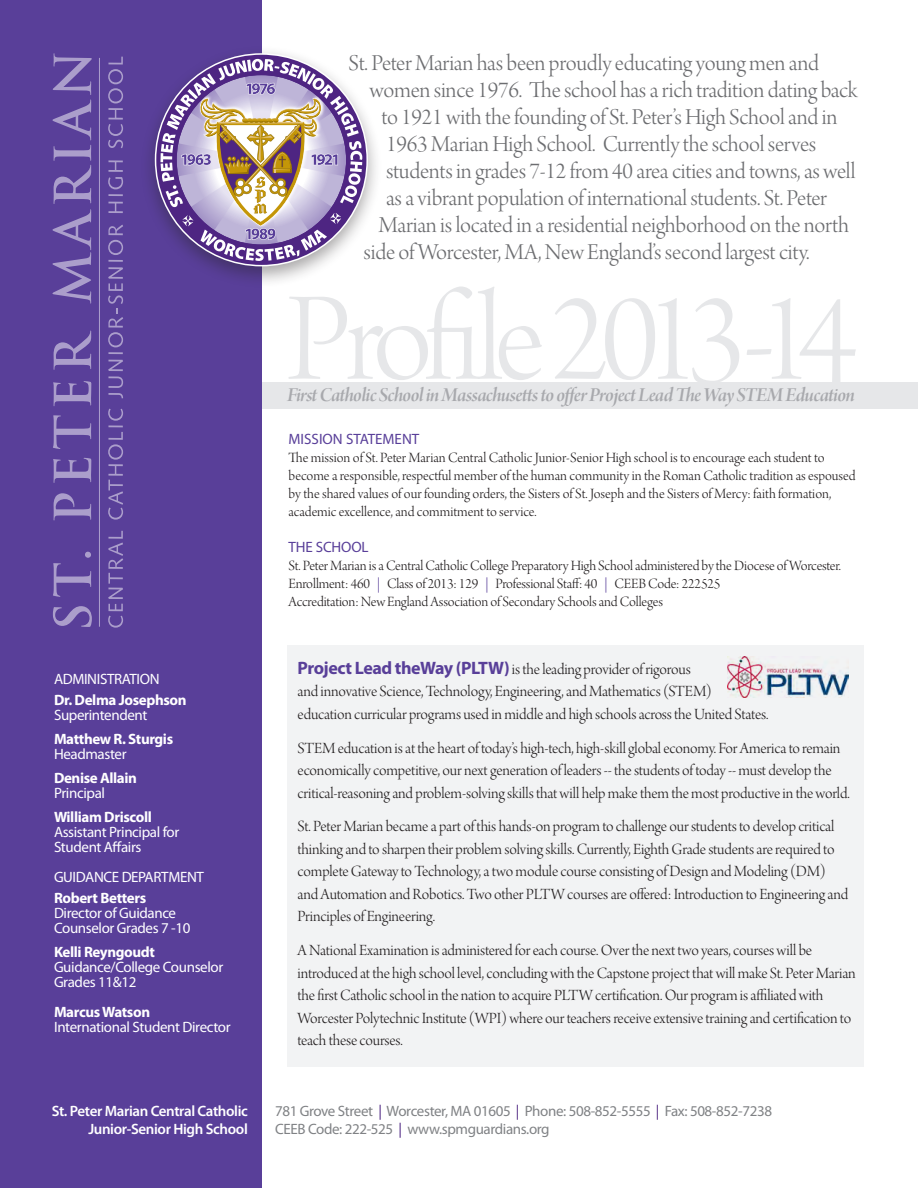
<style>
.page{position:relative;width:918px;height:1188px;background:#fff}
.page>*{position:absolute;margin:0;border:0;box-sizing:border-box;transform-origin:0 0}
.t1{font:133.05px "Arno Pro Light Display";letter-spacing:-.075em;color:#e6e7e9}
.t2{font:24px "Arno Pro Light Display";letter-spacing:-.01em;color:#6c6d70}
.t3{font:21px "Arno Pro Smbd Italic Display";letter-spacing:-.03em;color:#a8a9ad}
.t4{font:16.5px/22.5px "Arno Pro Light Display";letter-spacing:-.01em;color:#231f20}
.t5{font:15px/18px "Arno Pro Light Display";letter-spacing:-.005em;color:#231f20}
.t6{font:15px/15px "Myriad Pro";letter-spacing:-.025em;color:#fff}
.t7{font:15px "Myriad Pro";letter-spacing:-.025em;color:#808285}
.t8{font:700 15px "Myriad Pro";letter-spacing:-.025em;color:#fff}
.t9{font:600 15px "Myriad Pro";letter-spacing:-.025em;color:#fff}
.t10{font:15px "Myriad Pro";color:#593f99}
.s1{color:#593f99}
.s2{font-family:"Myriad Pro";font-weight:700;font-size:18px;color:#593f99}
.s3{color:#4e2582}
</style>
<div class="page">
<div style="left:261px;top:382px;width:657px;height:27px;background:#e6e7e9"></div>
<div style="left:0;top:0;width:262px;height:1188px;background:#593f99"></div>
<div style="left:139px;top:44px;width:244px;height:244px;background:#231f20;opacity:.4"></div>
<svg style="left:156px;top:54px;width:211px;height:212px"></svg>
<svg style="left:160px;top:59px;width:202px;height:202px"></svg>
<svg style="left:53px;top:606px;width:39px;height:21px"></svg>
<svg style="left:53px;top:552px;width:38px;height:45px"></svg>
<svg style="left:54px;top:493px;width:37px;height:28px"></svg>
<svg style="left:53px;top:458px;width:38px;height:25px"></svg>
<svg style="left:53px;top:415px;width:38px;height:34px"></svg>
<svg style="left:53px;top:381px;width:38px;height:25px"></svg>
<svg style="left:54px;top:331px;width:37px;height:39px"></svg>
<svg style="left:52px;top:53px;width:40px;height:251px"></svg>
<svg style="left:108px;top:531px;width:15px;height:97px"></svg>
<svg style="left:108px;top:409px;width:15px;height:111px"></svg>
<svg style="left:108px;top:360px;width:15px;height:38px"></svg>
<svg style="left:108px;top:225px;width:15px;height:129px"></svg>
<svg style="left:108px;top:202px;width:15px;height:11px"></svg>
<svg style="left:108px;top:160px;width:15px;height:36px"></svg>
<svg style="left:108px;top:57px;width:15px;height:91px"></svg>
<hr style="left:99px;top:58px;width:1px;height:569px;background:#fff">
<div style="left:287px;top:645px;width:577px;height:421px;background:#f2f3f4"></div>
<img style="left:728px;top:657px;width:121px;height:40px">
<p class="t6" style="left:54px;top:671px;width:107px">ADMINISTRATION</p>
<p class="t8" style="left:54px;top:691px;width:134px">Dr. Delma Josephson</p>
<p class="t6" style="left:54px;top:707px;width:95px">Superintendent</p>
<p class="t8" style="left:54px;top:730px;width:121px">Matthew R. Sturgis</p>
<p class="t6" style="left:54px;top:746px;width:74px">Headmaster</p>
<p class="t8" style="left:54px;top:769px;width:85px">Denise Allain</p>
<p class="t6" style="left:54px;top:785px;width:53px">Principal</p>
<p class="t8" style="left:54px;top:808px;width:99px">William Driscoll</p>
<p class="t6" style="left:54px;top:824px;width:127px">Assistant Principal for<br>Student Affairs</p>
<p class="t6" style="left:54px;top:869px;width:152px">GUIDANCE DEPARTMENT</p>
<p class="t8" style="left:54px;top:889px;width:94px">Robert Betters</p>
<p class="t6" style="left:54px;top:905px;width:124px">Director of Guidance</p>
<p class="t6" style="left:54px;top:920px;width:138px">Counselor Grades 7 -10</p>
<p class="t8" style="left:54px;top:943px;width:102px">Kelli Reyngoudt</p>
<p class="t6" style="left:54px;top:959px;width:171px">Guidance/College Counselor<br>Grades 11&amp;12</p>
<p class="t8" style="left:54px;top:1003px;width:98px">Marcus Watson</p>
<p class="t6" style="left:54px;top:1019px;width:178px">International Student Director</p>
<p class="t9" style="left:52px;top:1101px;width:198px">St. Peter Marian Central Catholic</p>
<p class="t9" style="left:88px;top:1119px;width:161px">Junior-Senior High School</p>
<p class="t2" style="left:349px;top:50px;width:472px">St. Peter Marian has been proudly educating young men and</p>
<p class="t2" style="left:370px;top:77px;width:490px">women since 1976. The school has a rich tradition dating back</p>
<p class="t2" style="left:382px;top:104px;width:457px">to 1921 with the founding of St. Peter’s High School and in</p>
<p class="t2" style="left:386px;top:131px;width:432px">1963 Marian High School. Currently the school serves</p>
<p class="t2" style="left:386px;top:158px;width:471px">students in grades 7-12 from 40 area cities and towns, as well</p>
<p class="t2" style="left:386px;top:185px;width:442px">as a vibrant population of international students. St. Peter</p>
<p class="t2" style="left:379px;top:212px;width:472px">Marian is located in a residential neighborhood on the north</p>
<p class="t2" style="left:364px;top:239px;width:447px">side of Worcester, MA, New England’s second largest city.</p>
<p class="t1" style="left:286px;top:267px;width:573px">Profile 2013-14</p>
<p class="t3" style="left:287px;top:383px;width:569px">First Catholic School in Massachusetts to offer Project Lead The Way STEM Education</p>
<p class="t10" style="left:289px;top:430px;width:132px">MISSION STATEMENT</p>
<p class="t5" style="left:289px;top:450px;width:569px">The mission of St. Peter Marian Central Catholic Junior-Senior High school is to encourage each student to become a responsible, respectful member of the human community in the Roman Catholic tradition as espoused by the shared values of our founding orders, the Sisters of St. Joseph and the Sisters of Mercy: faith formation, academic excellence, and commitment to service.</p>
<p class="t10" style="left:289px;top:538px;width:82px">THE SCHOOL</p>
<p class="t5" style="left:289px;top:558px;width:554px">St. Peter Marian is a Central Catholic College Preparatory High School administered by the Diocese of Worcester.</p>
<p class="t5" style="left:289px;top:576px;width:433px">Enrollment: 460 <span class="s1">|</span> Class of 2013: 129 <span class="s1">|</span> Professional Staff: 40 <span class="s1">|</span> CEEB Code: 222525</p>
<p class="t5" style="left:289px;top:594px;width:376px">Accreditation: New England Association of Secondary Schools and Colleges</p>
<p class="t4" style="left:298px;top:659px;width:472px"><span class="s2">Project Lead theWay (PLTW)</span>is the leading provider of rigorous<br>and innovative Science, Technology, Engineering, and Mathematics (STEM) education curricular programs used in middle and high schools across the United States.</p>
<p class="t4" style="left:298px;top:738px;width:554px">STEM education is at the heart of today’s high-tech, high-skill global economy. For America to remain economically competitive, our next generation of leaders -- the students of today -- must develop the critical-reasoning and problem-solving skills that will help make them the most productive in the world.</p>
<p class="t4" style="left:298px;top:816px;width:552px">St. Peter Marian became a part of this hands-on program to challenge our students to develop critical thinking and to sharpen their problem solving skills. Currently, Eighth Grade students are required to complete Gateway to Technology, a two module course consisting of Design and Modeling (DM) and Automation and Robotics. Two other PLTW courses are offered: Introduction to Engineering and Principles of Engineering.</p>
<p class="t4" style="left:298px;top:940px;width:560px">A National Examination is administered for each course. Over the next two years, courses will be introduced at the high school level, concluding with the Capstone project that will make St. Peter Marian the first Catholic school in the nation to acquire PLTW certification. Our program is affiliated with Worcester Polytechnic Institute (WPI) where our teachers receive extensive training and certification to teach these courses.</p>
<p class="t7" style="left:275px;top:1102px;width:498px">781 Grove Street <span class="s3">|</span> Worcester, MA 01605 <span class="s3">|</span> Phone: 508-852-5555 <span class="s3">|</span> Fax: 508-852-7238</p>
<p class="t7" style="left:275px;top:1120px;width:276px">CEEB Code: 222-525 <span class="s3">|</span> www.spmguardians.org</p>
</div>
